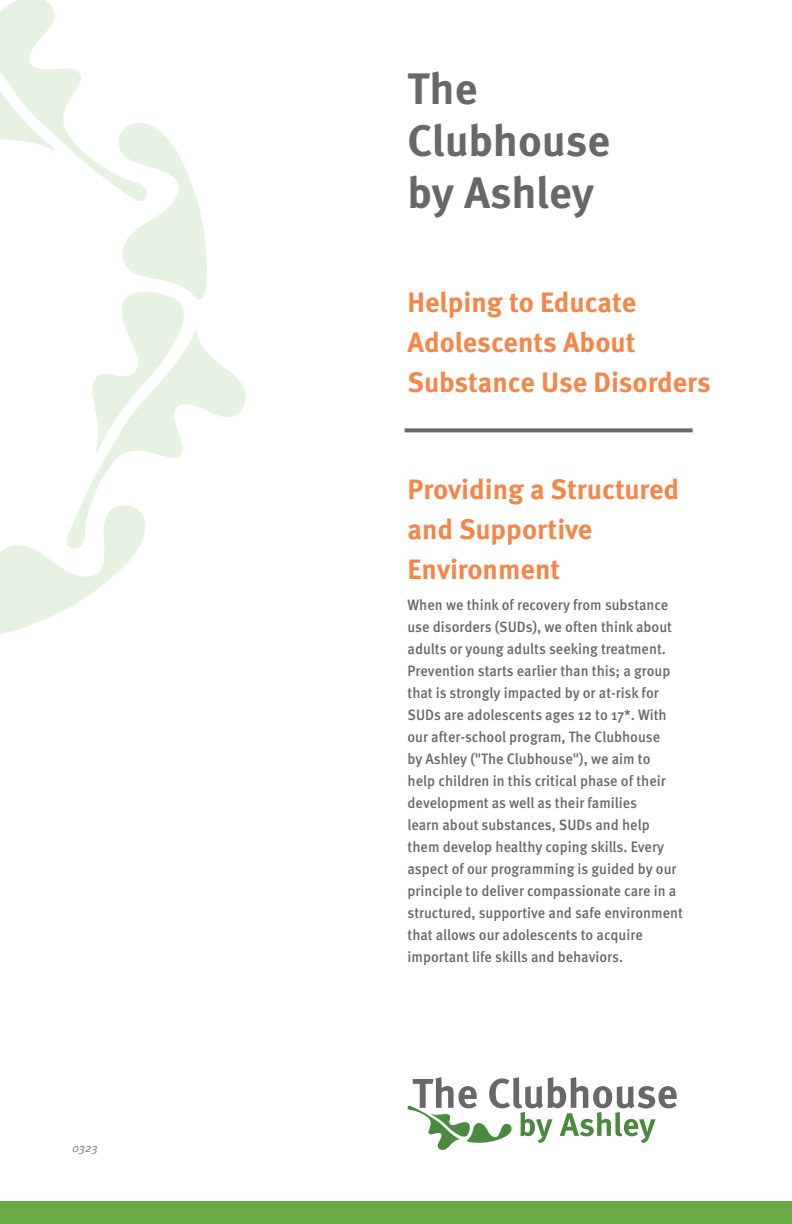
<style>
.page{position:relative;width:792px;height:1224px;background:#fff}
.page>*{position:absolute;margin:0;border:0;box-sizing:border-box;transform-origin:0 0}
.t1{font:700 44px/52px "Meta OT";color:#696868}
.t2{font:700 28px/40px "Meta OT";color:#f58648}
.t3{font:500 15px/22px "Meta OT";color:#696868;scale:.95 1}
.t4{font:italic 12px "Meta OT";color:#696868}
</style>
<div class="page">
<svg style="left:0;top:0;width:246px;height:634px"></svg>
<svg style="left:405px;top:428px;width:288px;height:4px"></svg>
<div style="left:0;top:1202px;width:792px;height:22px;background:#6aaa44"></div>
<svg style="left:407px;top:1077px;width:270px;height:73px"></svg>
<p class="t4" style="left:72px;top:1141px;width:27px">0323</p>
<h1 class="t1" style="left:408px;top:64px;width:204px">The<br>Clubhouse by Ashley</h1>
<h2 class="t2" style="left:408px;top:283px;width:305px">Helping to Educate<br>Adolescents About<br>Substance Use Disorders</h2>
<h2 class="t2" style="left:408px;top:470px;width:273px">Providing a Structured and Supportive<br>Environment</h2>
<p class="t3" style="left:408px;top:595px;width:291px">When we think of recovery from substance use disorders (SUDs), we often think about adults or young adults seeking treatment.<br>Prevention starts earlier than this; a group that is strongly impacted by or at-risk for SUDs are adolescents ages 12 to 17*. With our after-school program, The Clubhouse<br>by Ashley ("The Clubhouse"), we aim to<br>help children in this critical phase of their development as well as their families<br>learn about substances, SUDs and help them develop healthy coping skills. Every aspect of our programming is guided by our principle to deliver compassionate care in a structured, supportive and safe environment that allows our adolescents to acquire important life skills and behaviors.</p>
</div>
